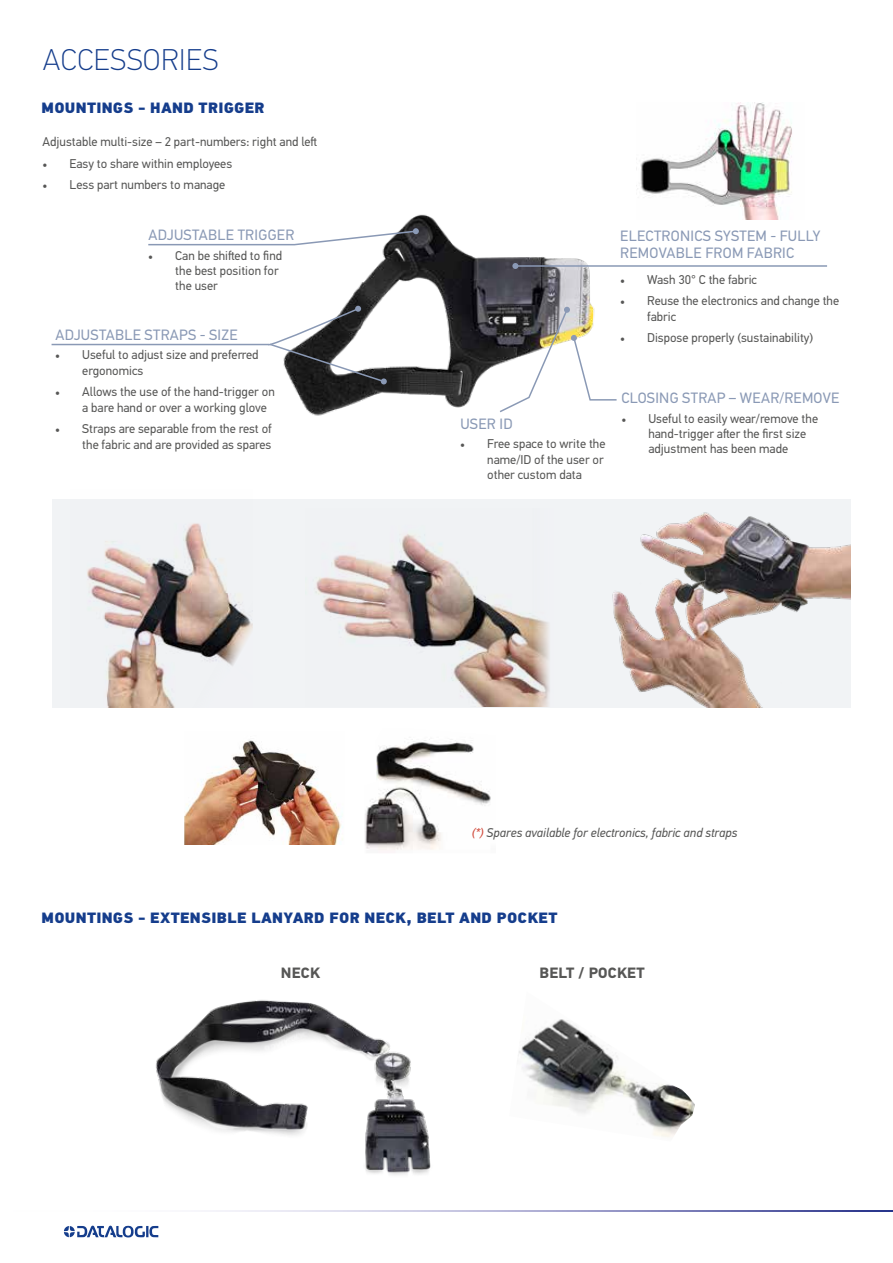
<style>
.page{position:relative;width:893px;height:1263px;background:#fff}
.page>*{position:absolute;margin:0;border:0;box-sizing:border-box;transform-origin:0 0}
.t1{font:100 30px "PF Din Text Pro";letter-spacing:.02em;color:#153d8c}
.t2{font:15px/16.5px "PF Din Text Pro";letter-spacing:.02em;color:#8a99b5}
.t3{font:900 15px "PF Din Text Pro";letter-spacing:.02em;color:#153d8c}
.t4{font:700 15px "PF Din Text Pro";letter-spacing:.02em;color:#575756}
.t5{font:12.75px/15.3px "PF Din Text Pro";color:#575756}
.t6{font:italic 12.75px "PF Din Text Pro";color:#575756}
.s1{font-family:"Minion Pro"}
.s2{color:#d04839}
</style>
<div class="page">
<div style="left:52px;top:499px;width:798px;height:208px;background:#f1f3f5"></div>
<img style="left:292px;top:214px;width:301px;height:202px">
<img style="left:637px;top:103px;width:155px;height:116px">
<svg style="left:148px;top:228px;width:271px;height:18px"></svg>
<svg style="left:51px;top:306px;width:336px;height:78px"></svg>
<svg style="left:498px;top:307px;width:119px;height:107px"></svg>
<hr style="left:515px;top:265px;width:312px;height:2px;background:#8a99b5">
<svg style="left:512px;top:263px;width:6px;height:6px"></svg>
<img style="left:365px;top:739px;width:126px;height:111px">
<img style="left:155px;top:1000px;width:301px;height:211px">
<img style="left:519px;top:1019px;width:176px;height:118px">
<svg style="left:210px;top:1211px;width:683px;height:1px"></svg>
<svg style="left:64px;top:1225px;width:94px;height:12px"></svg>
<img style="left:184px;top:740px;width:159px;height:105px">
<img style="left:87px;top:523px;width:165px;height:184px">
<img style="left:315px;top:534px;width:235px;height:172px">
<img style="left:612px;top:512px;width:238px;height:195px">
<h1 class="t1" style="left:43px;top:42px;width:177px">ACCESSORIES</h1>
<p class="t3" style="left:42px;top:98px;width:225px">MOUNTINGS - HAND TRIGGER</p>
<p class="t5" style="left:43px;top:134px;width:276px">Adjustable multi-size – 2 part-numbers: right and left</p>
<p class="t5" style="left:43px;top:156px;width:191px"><span class="s1">•</span> Easy to share within employees</p>
<p class="t5" style="left:43px;top:177px;width:184px"><span class="s1">•</span> Less part numbers to manage</p>
<p class="t2" style="left:148px;top:227px;width:147px">ADJUSTABLE TRIGGER</p>
<p class="t5" style="left:175px;top:248px;width:108px;text-indent:-27px"><span class="s1">•</span> Can be shifted to find the best position for the user</p>
<p class="t2" style="left:55px;top:326px;width:184px">ADJUSTABLE STRAPS - SIZE</p>
<p class="t5" style="left:82px;top:347px;width:178px;text-indent:-27px"><span class="s1">•</span> Useful to adjust size and preferred ergonomics</p>
<p class="t5" style="left:82px;top:384px;width:194px;text-indent:-27px"><span class="s1">•</span> Allows the use of the hand-trigger on a bare hand or over a working glove</p>
<p class="t5" style="left:55px;top:421px;width:218px;text-align:right"><span class="s1">•</span> Straps are separable from the rest of the fabric and are provided as spares</p>
<p class="t2" style="left:620px;top:228px;width:202px">ELECTRONICS SYSTEM - FULLY<br>REMOVABLE FROM FABRIC</p>
<p class="t5" style="left:620px;top:272px;width:138px"><span class="s1">•</span> Wash 30° C the fabric</p>
<p class="t5" style="left:647px;top:293px;width:194px;text-indent:-27px"><span class="s1">•</span> Reuse the electronics and change the fabric</p>
<p class="t5" style="left:620px;top:330px;width:195px"><span class="s1">•</span> Dispose properly (sustainability)</p>
<p class="t2" style="left:460px;top:416px;width:54px">USER ID</p>
<p class="t5" style="left:487px;top:436px;width:120px;text-indent:-27px"><span class="s1">•</span> Free space to write the name/ID of the user or other custom data</p>
<p class="t2" style="left:621px;top:390px;width:219px">CLOSING STRAP – WEAR/REMOVE</p>
<p class="t5" style="left:648px;top:411px;width:171px;text-indent:-27px"><span class="s1">•</span> Useful to easily wear/remove the hand-trigger after the first size adjustment has been made</p>
<p class="t6" style="left:472px;top:825px;width:267px"><span class="s2">(*)</span> Spares available for electronics, fabric and straps</p>
<p class="t3" style="left:42px;top:908px;width:517px">MOUNTINGS - EXTENSIBLE LANYARD FOR NECK, BELT AND POCKET</p>
<p class="t4" style="left:281px;top:964px;width:41px">NECK</p>
<p class="t4" style="left:539px;top:964px;width:107px">BELT / POCKET</p>
</div>
